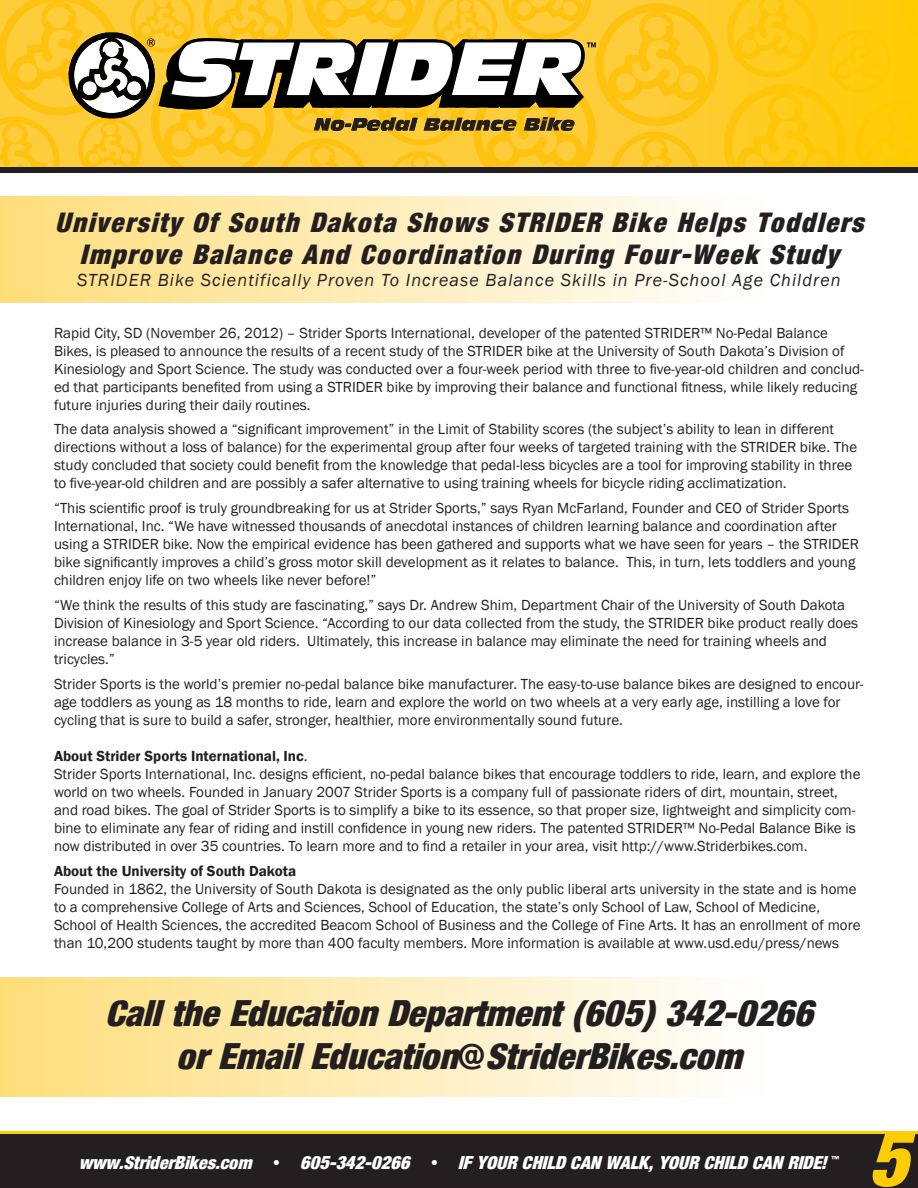
<style>
.page{position:relative;width:918px;height:1188px;background:#fff}
.page>*{position:absolute;margin:0;border:0;box-sizing:border-box;transform-origin:0 0}
.t1{font:74.85px "Harvest Ital";color:#fecd08}
.t2{font:36px/43.2px "Harvest Ital";color:#231f20;text-align:center}
.t3{font:27px/32.4px "Harvest Ital";letter-spacing:.06em;color:#231f20;text-align:center}
.t4{font:italic 18px "Franklin Gothic";letter-spacing:.06em;color:#231f20}
.t5{font:18px "Harvest Ital";color:#fff}
.t6{font:15px/18px "Franklin Gothic";color:#231f20}
.t7{font:600 15px "Franklin Gothic";color:#231f20}
.s1{font-weight:600}
.s2{font-family:"Franklin Gothic";font-weight:600}
</style>
<div class="page">
<hr style="left:0;top:1131px;width:918px;height:3px;background:#fecd08">
<div style="left:0;top:1134px;width:918px;height:54px;background:#231f20"></div>
<div style="left:0;top:977px;width:918px;height:120px;background:linear-gradient(to right,#fede7d,#fff)"></div>
<div style="left:0;top:197px;width:918px;height:106px;background:linear-gradient(to right,#fede7d,#fff)"></div>
<svg style="left:718px;top:0;width:200px;height:167px;background:#feca12"></svg>
<svg style="left:0;top:0;width:718px;height:167px;background:#dbb646"></svg>
<div style="left:0;top:167px;width:918px;height:6px;background:#231f20"></div>
<h3 class="t3" style="left:55px;top:206px;width:810px">University Of South Dakota Shows STRIDER Bike Helps Toddlers<br>Improve Balance And Coordination During Four-Week Study</h3>
<p class="t4" style="left:77px;top:269px;width:765px">STRIDER Bike Scientifically Proven To Increase Balance Skills in Pre-School Age Children</p>
<p class="t6" style="left:54px;top:324px;width:811px">Rapid City, SD (November 26, 2012) – Strider Sports International, developer of the patented STRIDER™ No-Pedal Balance Bikes, is pleased to announce the results of a recent study of the STRIDER bike at the University of South Dakota’s Division of Kinesiology and Sport Science. The study was conducted over a four-week period with three to five-year-old children and conclud&shy;ed that participants benefited from using a STRIDER bike by improving their balance and functional fitness, while likely reducing future injuries during their daily routines.</p>
<p class="t6" style="left:54px;top:421px;width:805px">The data analysis showed a “significant improvement” in the Limit of Stability scores (the subject’s ability to lean in different directions without a loss of balance) for the experimental group after four weeks of targeted training with the STRIDER bike. The study concluded that society could benefit from the knowledge that pedal-less bicycles are a tool for improving stability in three to five-year-old children and are possibly a safer alternative to using training wheels for bicycle riding acclimatization.</p>
<p class="t6" style="left:54px;top:499px;width:807px">“This scientific proof is truly groundbreaking for us at Strider Sports,” says Ryan McFarland, Founder and CEO of Strider Sports International, Inc. “We have witnessed thousands of anecdotal instances of children learning balance and coordination after using a STRIDER bike. Now the empirical evidence has been gathered and supports what we have seen for years – the STRIDER bike significantly improves a child’s gross motor skill development as it relates to balance. This, in turn, lets toddlers and young children enjoy life on two wheels like never before!”</p>
<p class="t6" style="left:54px;top:596px;width:806px">“We think the results of this study are fascinating,” says Dr. Andrew Shim, Department Chair of the University of South Dakota Division of Kinesiology and Sport Science. “According to our data collected from the study, the STRIDER bike product really does increase balance in 3-5 year old riders. Ultimately, this increase in balance may eliminate the need for training wheels and tricycles.”</p>
<p class="t6" style="left:54px;top:675px;width:811px">Strider Sports is the world’s premier no-pedal balance bike manufacturer. The easy-to-use balance bikes are designed to encour&shy;age toddlers as young as 18 months to ride, learn and explore the world on two wheels at a very early age, instilling a love for cycling that is sure to build a safer, stronger, healthier, more environmentally sound future.</p>
<p class="t6" style="left:54px;top:748px;width:808px"><span class="s1">About Strider Sports International, Inc</span>.<br>Strider Sports International, Inc. designs efficient, no-pedal balance bikes that encourage toddlers to ride, learn, and explore the world on two wheels. Founded in January 2007 Strider Sports is a company full of passionate riders of dirt, mountain, street, and road bikes. The goal of Strider Sports is to simplify a bike to its essence, so that proper size, lightweight and simplicity com&shy;bine to eliminate any fear of riding and instill confidence in young new riders. The patented STRIDER™ No-Pedal Balance Bike is now distributed in over 35 countries. To learn more and to find a retailer in your area, visit http://www.Striderbikes.com.</p>
<p class="t7" style="left:54px;top:862px;width:244px">About the University of South Dakota</p>
<p class="t6" style="left:54px;top:880px;width:808px">Founded in 1862, the University of South Dakota is designated as the only public liberal arts university in the state and is home to a comprehensive College of Arts and Sciences, School of Education, the state’s only School of Law, School of Medicine, School of Health Sciences, the accredited Beacom School of Business and the College of Fine Arts. It has an enrollment of more than 10,200 students taught by more than 400 faculty members. More information is available at www.usd.edu/press/news</p>
<h2 class="t2" style="left:105px;top:991px;width:709px">Call the Education Department (605) 342-0266 or Email Education<span class="s2">@</span>StriderBikes.com</h2>
<p class="t5" style="left:79px;top:1153px;width:762px">www.StriderBikes.com • 605-342-0266 • IF YOUR CHILD CAN WALK, YOUR CHILD CAN RIDE! <sup>™</sup></p>
<h1 class="t1" style="left:867px;top:1118px;width:41px">5</h1>
</div>
